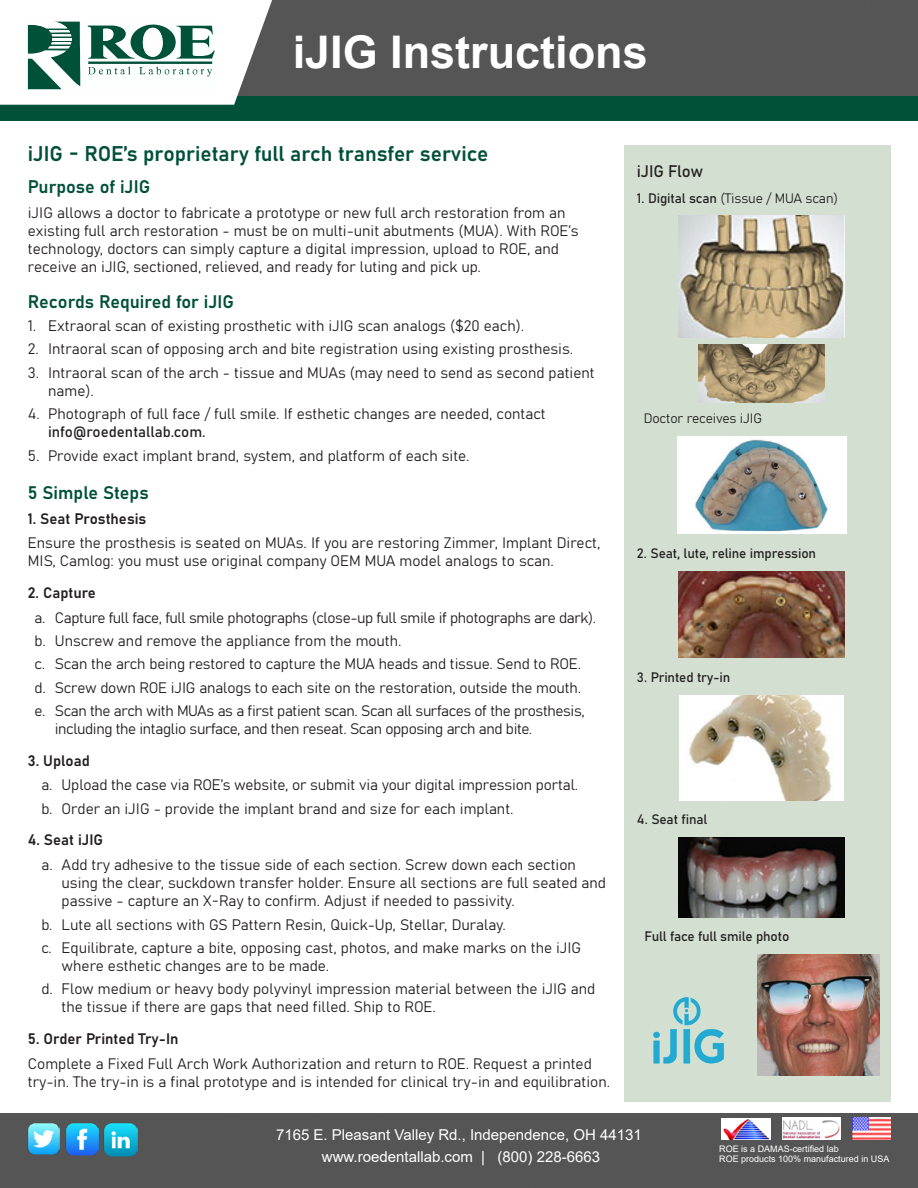
<style>
.page{position:relative;width:918px;height:1188px;background:#fff}
.page>*{position:absolute;margin:0;border:0;box-sizing:border-box;transform-origin:0 0}
.t1{font:700 45px "Arial";color:#fff}
.ROE_Flyer_Body_Text{font:21px "Bahnschrift";color:#00503a}
.ROE_Flyer_Body_Text-2{font:18px "Bahnschrift";color:#00503a}
.ROE_Flyer_Subheader{font:16.5px "Bahnschrift";letter-spacing:-.01em;color:#231f20}
.ROE_Flyer_Body_Text-3{font:15px/18px "Bahnschrift";color:#231f20}
.ROE_Flyer_Body_Text-4{font:15px/18px "Bahnschrift";letter-spacing:-.025em;color:#231f20}
.t2{font:15px/22.2px "Arial";color:#fff;text-align:center}
.ROE_Flyer_Body_Text-5{font:13.5px "Bahnschrift";letter-spacing:-.01em;color:#231f20}
.t3{font:9px "Arial";color:#fff}
</style>
<div class="page">
<div style="left:0;top:1113px;width:918px;height:75px;background:#555"></div>
<div style="left:0;top:23px;width:918px;height:97px;background:#00503a"></div>
<div style="left:272px;top:0;width:646px;height:95px;background:#555"></div>
<svg style="left:0;top:0;width:272px;height:105px"></svg>
<img style="left:721px;top:1118px;width:50px;height:21px">
<img style="left:852px;top:1118px;width:38px;height:21px">
<img style="left:782px;top:1118px;width:59px;height:21px">
<div style="left:624px;top:145px;width:267px;height:957px;background:#d3e0d1"></div>
<img style="left:678px;top:215px;width:167px;height:123px">
<img style="left:698px;top:344px;width:127px;height:59px">
<div style="left:677px;top:436px;width:169px;height:97px;background:#fff"></div>
<img style="left:695px;top:439px;width:133px;height:93px">
<img style="left:678px;top:571px;width:167px;height:87px">
<img style="left:679px;top:695px;width:165px;height:105px">
<img style="left:678px;top:837px;width:167px;height:80px">
<img style="left:653px;top:997px;width:71px;height:67px">
<img style="left:757px;top:955px;width:123px;height:121px">
<img style="left:28px;top:1123px;width:32px;height:31px">
<img style="left:66px;top:1123px;width:32px;height:32px">
<img style="left:104px;top:1123px;width:33px;height:33px">
<p class="t1" style="left:293px;top:21px;width:357px">iJIG Instructions</p>
<p class="ROE_Flyer_Body_Text" style="left:28px;top:138px;width:462px">iJIG - ROE’s proprietary full arch transfer service</p>
<p class="ROE_Flyer_Body_Text-2" style="left:28px;top:173px;width:124px">Purpose of iJIG</p>
<p class="ROE_Flyer_Body_Text-3" style="left:28px;top:202px;width:552px">iJIG allows a doctor to fabricate a prototype or new full arch restoration from an existing full arch restoration - must be on multi-unit abutments (MUA). With ROE’s technology, doctors can simply capture a digital impression, upload to ROE, and receive an iJIG, sectioned, relieved, and ready for luting and pick up.</p>
<p class="ROE_Flyer_Body_Text-2" style="left:28px;top:288px;width:208px">Records Required for iJIG</p>
<p class="ROE_Flyer_Body_Text-3" style="left:28px;top:316px;width:498px">1. Extraoral scan of existing prosthetic with iJIG scan analogs ($20 each).</p>
<p class="ROE_Flyer_Body_Text-3" style="left:28px;top:339px;width:547px">2. Intraoral scan of opposing arch and bite registration using existing prosthesis.</p>
<p class="ROE_Flyer_Body_Text-3" style="left:48px;top:363px;width:548px;text-indent:-20px">3. Intraoral scan of the arch - tissue and MUAs (may need to send as second patient name).</p>
<p class="ROE_Flyer_Body_Text-3" style="left:48px;top:404px;width:499px;text-indent:-20px">4. Photograph of full face / full smile. If esthetic changes are needed, contact info@roedentallab.com.</p>
<p class="ROE_Flyer_Body_Text-3" style="left:28px;top:445px;width:443px">5. Provide exact implant brand, system, and platform of each site.</p>
<p class="ROE_Flyer_Body_Text-2" style="left:28px;top:479px;width:122px">5 Simple Steps</p>
<p class="ROE_Flyer_Body_Text-3" style="left:28px;top:508px;width:120px">1. Seat Prosthesis</p>
<p class="ROE_Flyer_Body_Text-3" style="left:28px;top:533px;width:574px">Ensure the prosthesis is seated on MUAs. If you are restoring Zimmer, Implant Direct,<br>MIS, Camlog: you must use original company OEM MUA model analogs to scan.</p>
<p class="ROE_Flyer_Body_Text-3" style="left:28px;top:583px;width:70px">2. Capture</p>
<p class="ROE_Flyer_Body_Text-4" style="left:35px;top:607px;width:563px">a. Capture full face, full smile photographs (close-up full smile if photographs are dark).</p>
<p class="ROE_Flyer_Body_Text-3" style="left:35px;top:631px;width:368px">b. Unscrew and remove the appliance from the mouth.</p>
<p class="ROE_Flyer_Body_Text-3" style="left:35px;top:654px;width:548px">c. Scan the arch being restored to capture the MUA heads and tissue. Send to ROE.</p>
<p class="ROE_Flyer_Body_Text-3" style="left:35px;top:678px;width:548px">d. Screw down ROE iJIG analogs to each site on the restoration, outside the mouth.</p>
<p class="ROE_Flyer_Body_Text-4" style="left:55px;top:701px;width:531px;text-indent:-20px">e. Scan the arch with MUAs as a first patient scan. Scan all surfaces of the prosthesis, including the intaglio surface, and then reseat. Scan opposing arch and bite.</p>
<p class="ROE_Flyer_Body_Text-3" style="left:28px;top:750px;width:63px">3. Upload</p>
<p class="ROE_Flyer_Body_Text-3" style="left:41px;top:775px;width:538px">a. Upload the case via ROE’s website, or submit via your digital impression portal.</p>
<p class="ROE_Flyer_Body_Text-3" style="left:41px;top:799px;width:474px">b. Order an iJIG - provide the implant brand and size for each implant.</p>
<p class="ROE_Flyer_Body_Text-3" style="left:28px;top:830px;width:77px">4. Seat iJIG</p>
<p class="ROE_Flyer_Body_Text-3" style="left:62px;top:855px;width:546px;text-indent:-20px">a. Add try adhesive to the tissue side of each section. Screw down each section using the clear, suckdown transfer holder. Ensure all sections are full seated and passive - capture an X-Ray to confirm. Adjust if needed to passivity.</p>
<p class="ROE_Flyer_Body_Text-3" style="left:41px;top:914px;width:466px">b. Lute all sections with GS Pattern Resin, Quick-Up, Stellar, Duralay.</p>
<p class="ROE_Flyer_Body_Text-3" style="left:62px;top:938px;width:521px;text-indent:-20px">c. Equilibrate, capture a bite, opposing cast, photos, and make marks on the iJIG where esthetic changes are to be made.</p>
<p class="ROE_Flyer_Body_Text-3" style="left:62px;top:979px;width:535px;text-indent:-20px">d. Flow medium or heavy body polyvinyl impression material between the iJIG and the tissue if there are gaps that need filled. Ship to ROE.</p>
<p class="ROE_Flyer_Body_Text-3" style="left:28px;top:1029px;width:152px">5. Order Printed Try-In</p>
<p class="ROE_Flyer_Body_Text-3" style="left:28px;top:1053px;width:584px">Complete a Fixed Full Arch Work Authorization and return to ROE. Request a printed try-in. The try-in is a final prototype and is intended for clinical try-in and equilibration.</p>
<p class="ROE_Flyer_Subheader" style="left:637px;top:159px;width:68px">iJIG Flow</p>
<p class="ROE_Flyer_Body_Text-5" style="left:637px;top:188px;width:203px">1. Digital scan (Tissue / MUA scan)</p>
<p class="ROE_Flyer_Body_Text-5" style="left:644px;top:408px;width:120px">Doctor receives iJIG</p>
<p class="ROE_Flyer_Body_Text-5" style="left:637px;top:543px;width:181px">2. Seat, lute, reline impression</p>
<p class="ROE_Flyer_Body_Text-5" style="left:637px;top:667px;width:95px">3. Printed try-in</p>
<p class="ROE_Flyer_Body_Text-5" style="left:637px;top:809px;width:72px">4. Seat final</p>
<p class="ROE_Flyer_Body_Text-5" style="left:644px;top:926px;width:146px">Full face full smile photo</p>
<p class="t2" style="left:276px;top:1123px;width:367px">7165 E. Pleasant Valley Rd., Independence, OH 44131 www.roedentallab.com | (800) 228-6663</p>
<p class="t3" style="left:719px;top:1142px;width:121px">ROE is a DAMAS-certified lab</p>
<p class="t3" style="left:719px;top:1153px;width:172px">ROE products 100% manufactured in USA</p>
</div>
